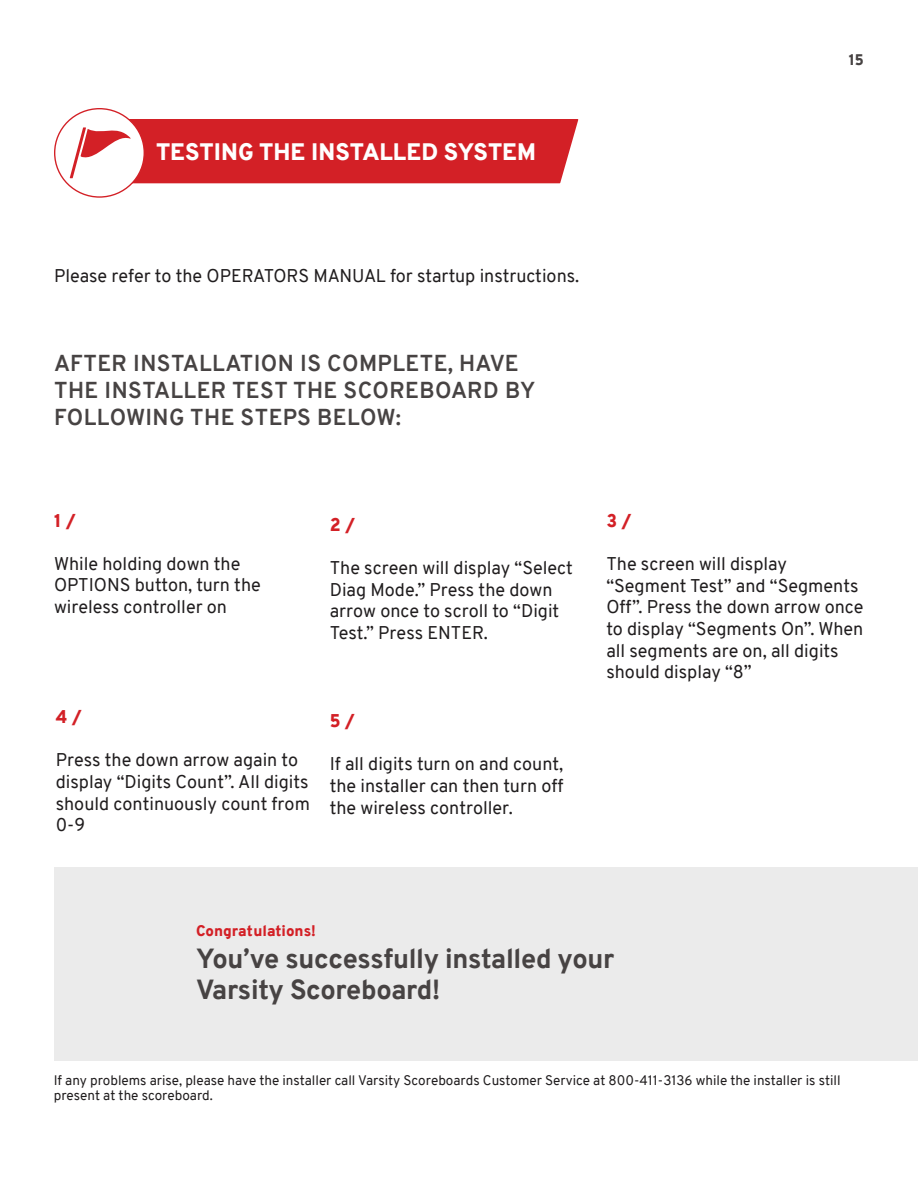
<style>
.page{position:relative;width:918px;height:1188px;background:#fff}
.page>*{position:absolute;margin:0;border:0;box-sizing:border-box;transform-origin:0 0}
.numbers{font:800 27px "Overpass";letter-spacing:-.01em;color:#474343}
.t1{font:900 23.25px "Overpass";color:#fff}
.H3_-_gray{font:700 22.5px/27px "Overpass";letter-spacing:.02em;color:#474343}
.Small_body{font:18px/21.6px "Overpass";color:#201d1e}
.Body{font:18px "Overpass";color:#201d1e}
.numbers-2{font:900 18px "Overpass";color:#d32026}
.numbers-3{font:900 15px "Overpass";color:#d32026}
.t2{font:900 15px "Overpass";color:#474343}
.numbers-4{font:13.5px/15px "Overpass";color:#201d1e}
</style>
<div class="page">
<svg style="left:70px;top:119px;width:508px;height:64px;background:#d83c41"></svg>
<div style="left:54px;top:867px;width:864px;height:194px;background:#ebebeb"></div>
<h2 class="t1" style="left:156px;top:135px;width:382px">TESTING THE INSTALLED SYSTEM</h2>
<p class="t2" style="left:849px;top:49px;width:17px">15</p>
<p class="Body" style="left:54px;top:263px;width:527px">Please refer to the OPERATORS MANUAL for startup instructions.</p>
<p class="H3_-_gray" style="left:54px;top:350px;width:483px">AFTER INSTALLATION IS COMPLETE, HAVE<br>THE INSTALLER TEST THE SCOREBOARD BY<br>FOLLOWING THE STEPS BELOW:</p>
<p class="numbers-2" style="left:54px;top:508px;width:23px">1 /</p>
<p class="Small_body" style="left:54px;top:553px;width:208px">While holding down the<br>OPTIONS button, turn the wireless controller on</p>
<p class="numbers-2" style="left:330px;top:512px;width:27px">2 /</p>
<p class="Small_body" style="left:330px;top:557px;width:245px">The screen will display “Select<br>Diag Mode.” Press the down arrow once to scroll to “Digit<br>Test.” Press ENTER.</p>
<p class="numbers-2" style="left:56px;top:704px;width:28px">4 /</p>
<p class="Small_body" style="left:56px;top:749px;width:256px">Press the down arrow again to display “Digits Count”. All digits should continuously count from<br>0-9</p>
<p class="numbers-2" style="left:330px;top:708px;width:27px">5 /</p>
<p class="Small_body" style="left:330px;top:753px;width:235px;text-align:justify">If all digits turn on and count, the installer can then turn off the wireless controller.</p>
<p class="numbers-2" style="left:606px;top:508px;width:27px">3 /</p>
<p class="Small_body" style="left:606px;top:553px;width:259px">The screen will display “Segment Test” and “Segments<br>Off”. Press the down arrow once to display “Segments On”. When all segments are on, all digits should display “8”</p>
<p class="numbers-3" style="left:196px;top:921px;width:121px">Congratulations!</p>
<p class="numbers" style="left:196px;top:939px;width:420px">You’ve successfully installed your</p>
<p class="numbers" style="left:196px;top:971px;width:246px">Varsity Scoreboard!</p>
<p class="numbers-4" style="left:54px;top:1073px;width:788px">If any problems arise, please have the installer call Varsity Scoreboards Customer Service at 800-411-3136 while the installer is still present at the scoreboard.</p>
</div>
